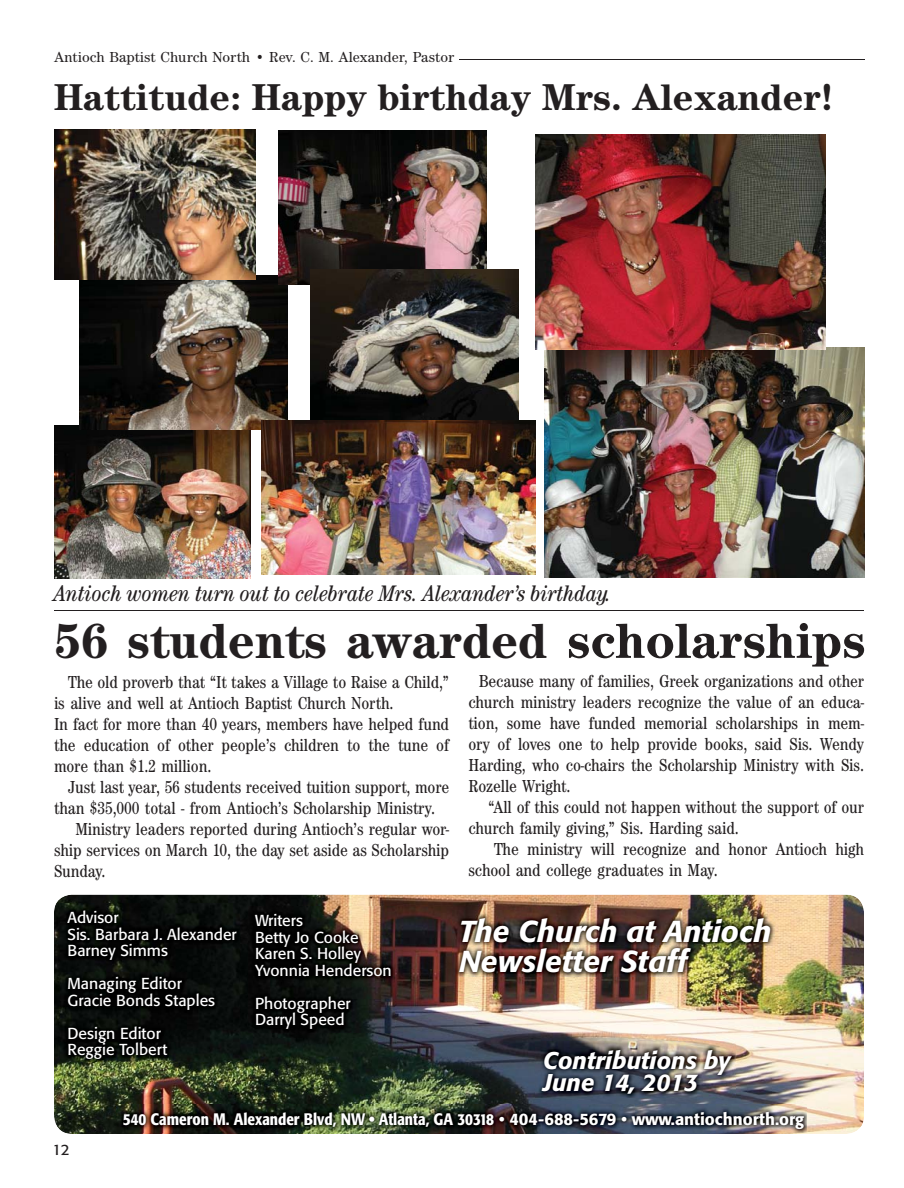
<style>
.page{position:relative;width:904px;height:1188px;background:#fff}
.page>*{position:absolute;margin:0;border:0;box-sizing:border-box;transform-origin:0 0}
.t1{font:700 51px "Century Itc T";color:#231f20}
.t2{font:700 37.5px "Century";color:#231f20}
.t3{font:italic 500 30px/30px "Formata";color:#fff}
.t4{font:italic 500 24px/22.5px "Formata";color:#fff}
.t5{font:italic condensed 22.5px "Century";color:#231f20}
.t6{font:condensed 18px "Century Itc T";letter-spacing:-.01em;color:#231f20}
.t7{font:500 condensed 16.5px "Formata";color:#fff}
.t8{font:15.75px/16.5px "Formata";color:#fff}
.t9{font:15px "Century Itc T";color:#231f20;scale:.95 1}
.t10{font:15px "Formata";color:#231f20}
.s1{font-stretch:normal}
</style>
<div class="page">
<hr style="left:459px;top:60px;width:405px;height:1px;background:#231f20">
<img style="left:54px;top:425px;width:196px;height:153px">
<img style="left:54px;top:895px;width:810px;height:239px;border-radius:18px">
<img style="left:61px;top:903px;width:179px;height:159px">
<img style="left:248px;top:907px;width:147px;height:126px">
<img style="left:116px;top:1105px;width:691px;height:27px">
<img style="left:452px;top:911px;width:322px;height:65px">
<img style="left:535px;top:1042px;width:201px;height:56px">
<img style="left:79px;top:275px;width:208px;height:155px">
<img style="left:279px;top:131px;width:208px;height:154px">
<img style="left:310px;top:269px;width:209px;height:151px">
<img style="left:262px;top:420px;width:274px;height:155px">
<img style="left:544px;top:347px;width:320px;height:230px">
<img style="left:535px;top:134px;width:290px;height:216px">
<img style="left:54px;top:130px;width:202px;height:149px">
<hr style="left:55px;top:610px;width:809px;height:1px;background:#231f20">
<p class="t9" style="left:54px;top:52px;width:423px">Antioch Baptist Church North • Rev. C. M. Alexander, Pastor</p>
<p class="t2" style="left:54px;top:85px;width:781px">Hattitude: Happy birthday Mrs. Alexander!</p>
<p class="t5" style="left:54px;top:585px;width:559px">Antioch women turn out to celebrate Mrs. Alexander’s birthday.</p>
<p class="t1" style="left:54px;top:621px;width:813px">56 students awarded scholarships</p>
<p class="t6" style="left:68px;top:675px;width:383px">The old proverb that “It takes a Village to Raise a Child,”</p>
<p class="t6" style="left:54px;top:696px;width:341px">is alive and well at Antioch Baptist Church North.</p>
<p class="t6" style="left:54px;top:717px;width:397px">In fact for more than 40 years, members have helped fund</p>
<p class="t6" style="left:54px;top:738px;width:397px">the education of other people’s children to the tune of</p>
<p class="t6" style="left:54px;top:759px;width:159px">more than $1.2 million.</p>
<p class="t6" style="left:68px;top:780px;width:383px">Just last year, 56 students received tuition support, more</p>
<p class="t6" style="left:54px;top:801px;width:383px">than $35,000 total - from Antioch’s Scholarship Ministry.</p>
<p class="t6" style="left:75px;top:822px;width:375px">Ministry leaders reported during Antioch’s regular wor-</p>
<p class="t6" style="left:54px;top:843px;width:397px">ship services on March 10, the day set aside as Scholarship</p>
<p class="t6" style="left:54px;top:864px;width:53px">Sunday.</p>
<p class="t6" style="left:479px;top:674px;width:387px">Because many of families, Greek organizations and other</p>
<p class="t6" style="left:468px;top:695px;width:397px">church ministry leaders recognize the value of an educa-</p>
<p class="t6" style="left:468px;top:716px;width:397px">tion, some have funded memorial scholarships in mem-</p>
<p class="t6" style="left:468px;top:737px;width:397px">ory of loves one to help provide books, said Sis. Wendy</p>
<p class="t6" style="left:468px;top:758px;width:397px">Harding, who co-chairs the Scholarship Ministry with Sis.</p>
<p class="t6" style="left:468px;top:779px;width:103px">Rozelle Wright.</p>
<p class="t6" style="left:488px;top:800px;width:377px">“All of this could not happen without the support of our</p>
<p class="t6" style="left:468px;top:821px;width:272px">church family giving,” Sis. Harding said.</p>
<p class="t6" style="left:494px;top:842px;width:372px">The ministry will recognize and honor Antioch high</p>
<p class="t6" style="left:468px;top:863px;width:251px">school and college graduates in May.</p>
<p class="t8" style="left:68px;top:911px;width:171px">Advisor<br>Sis. Barbara J. Alexander<br>Barney Simms</p>
<p class="t8" style="left:68px;top:977px;width:149px">Managing Editor<br>Gracie Bonds Staples</p>
<p class="t8" style="left:68px;top:1026px;width:101px">Design Editor<br>Reggie Tolbert</p>
<p class="t8" style="left:255px;top:914px;width:138px">Writers<br>Betty Jo Cooke<br>Karen S. Holley<br>Yvonnia Henderson</p>
<p class="t8" style="left:255px;top:996px;width:97px">Photographer<br>Darryl Speed</p>
<p class="t3" style="left:459px;top:919px;width:314px">The Church at Antioch<br>Newsletter Staff</p>
<p class="t4" style="left:543px;top:1051px;width:189px">Contributions by<br>June 14, 2013</p>
<p class="t10" style="left:53px;top:1143px;width:18px">12</p>
<p class="t7" style="left:123px;top:1113px;width:683px">540 Cameron M. Alexander Blvd, NW • Atlanta, GA 30318 <span class="s1">• 404-688-5679 • www.antiochnorth.org</span></p>
</div>
